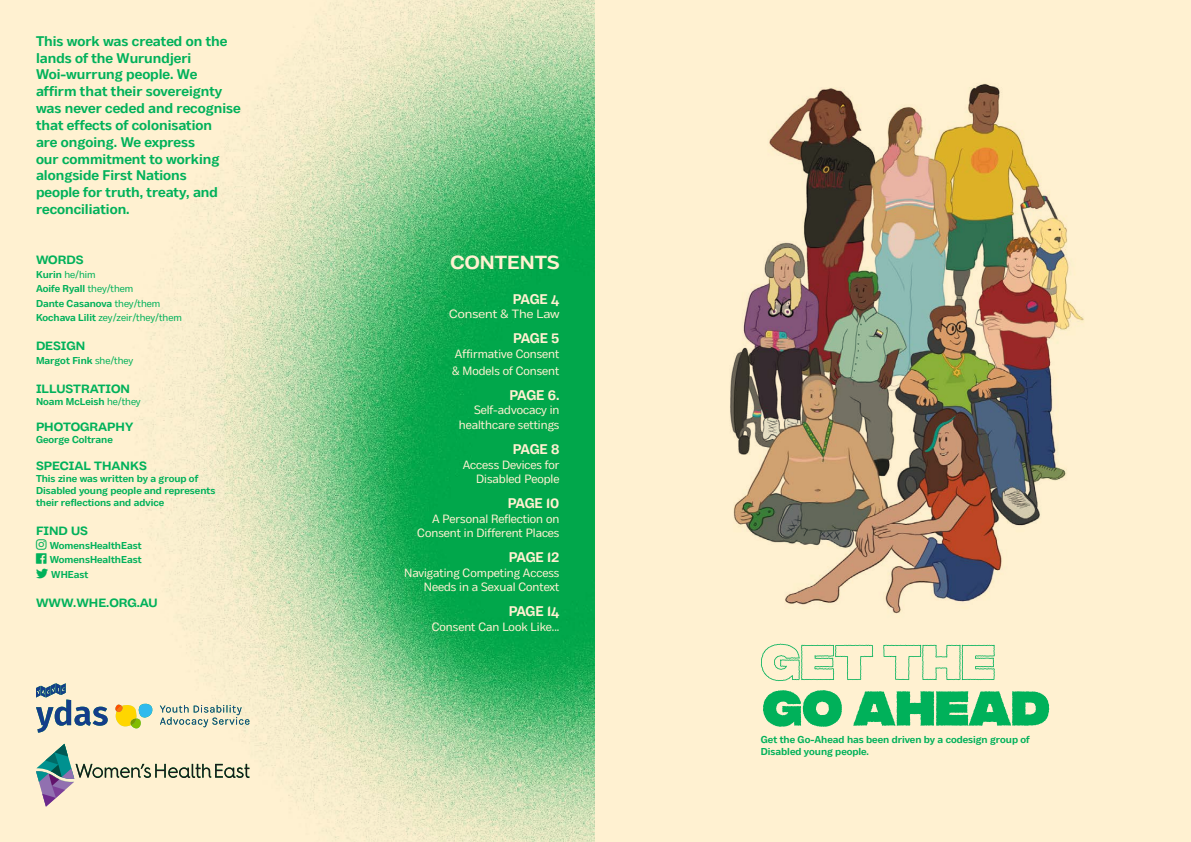
<style>
.page{position:relative;width:1191px;height:842px;background:#fff}
.page>*{position:absolute;margin:0;border:0;box-sizing:border-box;transform-origin:0 0}
.t1{font:700 19px "Body Text Fit";color:#fff1d1}
.t2{font:700 14px/16.8px "Body Text";color:#00b15a}
.t3{font:700 14px "Body Grotesque";letter-spacing:-.03em;color:#fff1d1}
.t4{font:12px/14.4px "Body Text";color:#fff1d1;text-align:right}
.t5{font:700 12px "Body Grotesque Fit";color:#00b15a}
.t6{font:12px "Body Text Fit";color:#fff1d1}
.t7{font:700 10px/12px "Body Text";color:#00b15a}
.t8{font:10px/14.3px "Body Text";color:#00b15a}
.s1{font-weight:700}
.s2{font-weight:400}
</style>
<div class="page">
<div style="left:0;top:0;width:595px;height:842px;background:#fff1d1"></div>
<img style="left:64px;top:0;width:531px;height:842px">
<div style="left:595px;top:0;width:596px;height:842px;background:#fff1d1"></div>
<img style="left:730px;top:83px;width:354px;height:531px">
<svg style="left:761px;top:644px;width:112px;height:37px"></svg>
<svg style="left:883px;top:645px;width:112px;height:35px"></svg>
<svg style="left:763px;top:690px;width:79px;height:37px"></svg>
<svg style="left:853px;top:691px;width:196px;height:35px"></svg>
<svg style="left:36px;top:744px;width:213px;height:63px"></svg>
<svg style="left:160px;top:705px;width:89px;height:22px"></svg>
<svg style="left:36px;top:683px;width:72px;height:50px"></svg>
<svg style="left:115px;top:703px;width:38px;height:25px"></svg>
<p class="t2" style="left:36px;top:33px;width:206px">This work was created on the lands of the Wurundjeri<br>Woi-wurrung people. We affirm that their sovereignty was never ceded and recognise that effects of colonisation<br>are ongoing. We express<br>our commitment to working alongside First Nations<br>people for truth, treaty, and reconciliation.</p>
<p class="t5" style="left:36px;top:252px;width:49px">WORDS</p>
<p class="t8" style="left:36px;top:267px;width:147px"><span class="s1">Kurin</span> he/him<br><span class="s1">Aoife Ryall</span> they/them<br><span class="s1">Dante Casanova</span> they/them<br><span class="s1">Kochava Lilit</span> zey/zeir/they/them</p>
<p class="t5" style="left:36px;top:338px;width:51px">DESIGN</p>
<p class="t7" style="left:36px;top:355px;width:99px">Margot Fink <span class="s2">she/they</span></p>
<p class="t5" style="left:36px;top:381px;width:96px">ILLUSTRATION</p>
<p class="t7" style="left:36px;top:396px;width:106px">Noam McLeish <span class="s2">he/they</span></p>
<p class="t5" style="left:36px;top:419px;width:99px">PHOTOGRAPHY</p>
<p class="t7" style="left:36px;top:434px;width:78px">George Coltrane</p>
<p class="t5" style="left:36px;top:458px;width:112px">SPECIAL THANKS</p>
<p class="t7" style="left:36px;top:472px;width:181px">This zine was written by a group of<br>Disabled young people and represents their reflections and advice</p>
<p class="t5" style="left:36px;top:523px;width:54px">FIND US</p>
<p class="t7" style="left:36px;top:540px;width:107px">■▲▼ WomensHealthEast</p>
<p class="t7" style="left:36px;top:554px;width:107px">□□ WomensHealthEast</p>
<p class="t7" style="left:36px;top:568px;width:54px">▼▼ WHEast</p>
<p class="t5" style="left:36px;top:595px;width:123px">WWW.WHE.ORG.AU</p>
<h1 class="t1" style="left:450px;top:250px;width:110px">CONTENTS</h1>
<h2 class="t3" style="left:513px;top:290px;width:48px">PAGE 4</h2>
<p class="t6" style="left:449px;top:306px;width:112px">Consent &amp; The Law</p>
<h2 class="t3" style="left:513px;top:330px;width:48px">PAGE 5</h2>
<p class="t4" style="left:452px;top:345px;width:109px;line-height:16.8px;text-align:left">Affirmative Consent &amp; Models of Consent</p>
<h2 class="t3" style="left:509px;top:386px;width:51px">PAGE 6.</h2>
<p class="t4" style="left:459px;top:403px;width:102px">Self-advocacy in healthcare settings</p>
<h2 class="t3" style="left:513px;top:440px;width:48px">PAGE 8</h2>
<p class="t4" style="left:463px;top:457px;width:98px">Access Devices for<br>Disabled People</p>
<h2 class="t3" style="left:508px;top:494px;width:53px">PAGE 10</h2>
<p class="t4" style="left:417px;top:511px;width:144px">A Personal Reflection on<br>Consent in Different Places</p>
<h2 class="t3" style="left:509px;top:548px;width:52px">PAGE 12</h2>
<p class="t4" style="left:404px;top:565px;width:157px">Navigating Competing Access<br>Needs in a Sexual Context</p>
<h2 class="t3" style="left:509px;top:602px;width:52px">PAGE 14</h2>
<p class="t4" style="left:432px;top:620px;width:129px">Consent Can Look Like...</p>
<p class="t7" style="left:761px;top:734px;width:270px">Get the Go-Ahead has been driven by a codesign group of<br>Disabled young people.</p>
</div>
